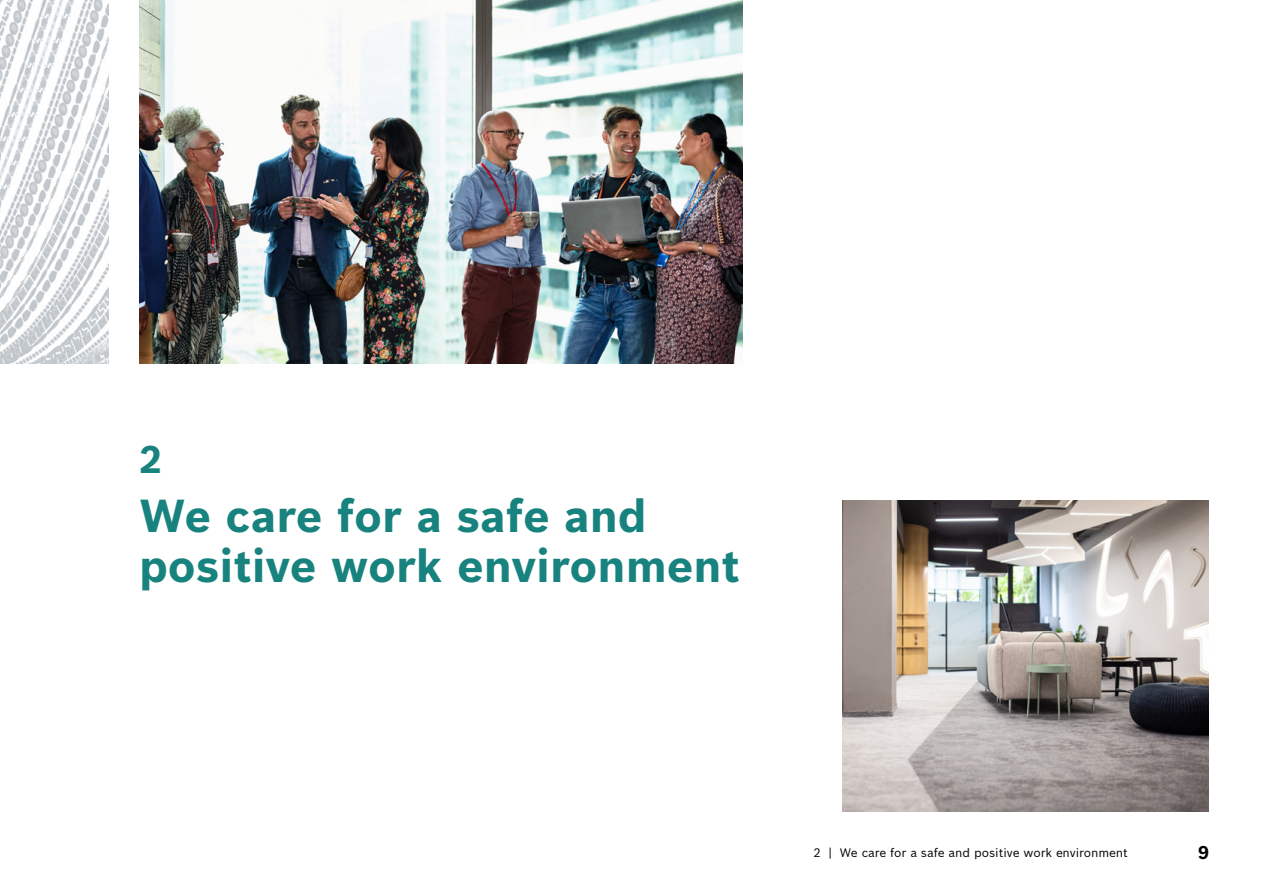
<style>
.page{position:relative;width:1263px;height:893px;background:#fff}
.page>*{position:absolute;margin:0;border:0;box-sizing:border-box;transform-origin:0 0}
.t1{font:700 45px/49.8px "Bosch Sans";color:#18837e}
.t2{font:700 37.5px "Bosch Sans";color:#18837e}
.t3{font:700 18px "Bosch Sans";color:#000}
.t4{font:12px "Bosch Sans";letter-spacing:-.005em;color:#000}
</style>
<div class="page">
<img style="left:139px;top:0;width:603px;height:363px">
<img style="left:0;top:0;width:109px;height:363px">
<img style="left:842px;top:500px;width:367px;height:312px">
<p class="t2" style="left:139px;top:428px;width:24px">2</p>
<p class="t1" style="left:139px;top:487px;width:603px">We care for a safe and positive work environment</p>
<p class="t4" style="left:813px;top:843px;width:316px">2 | We care for a safe and positive work environment</p>
<h3 class="t3" style="left:1198px;top:837px;width:12px">9</h3>
</div>
